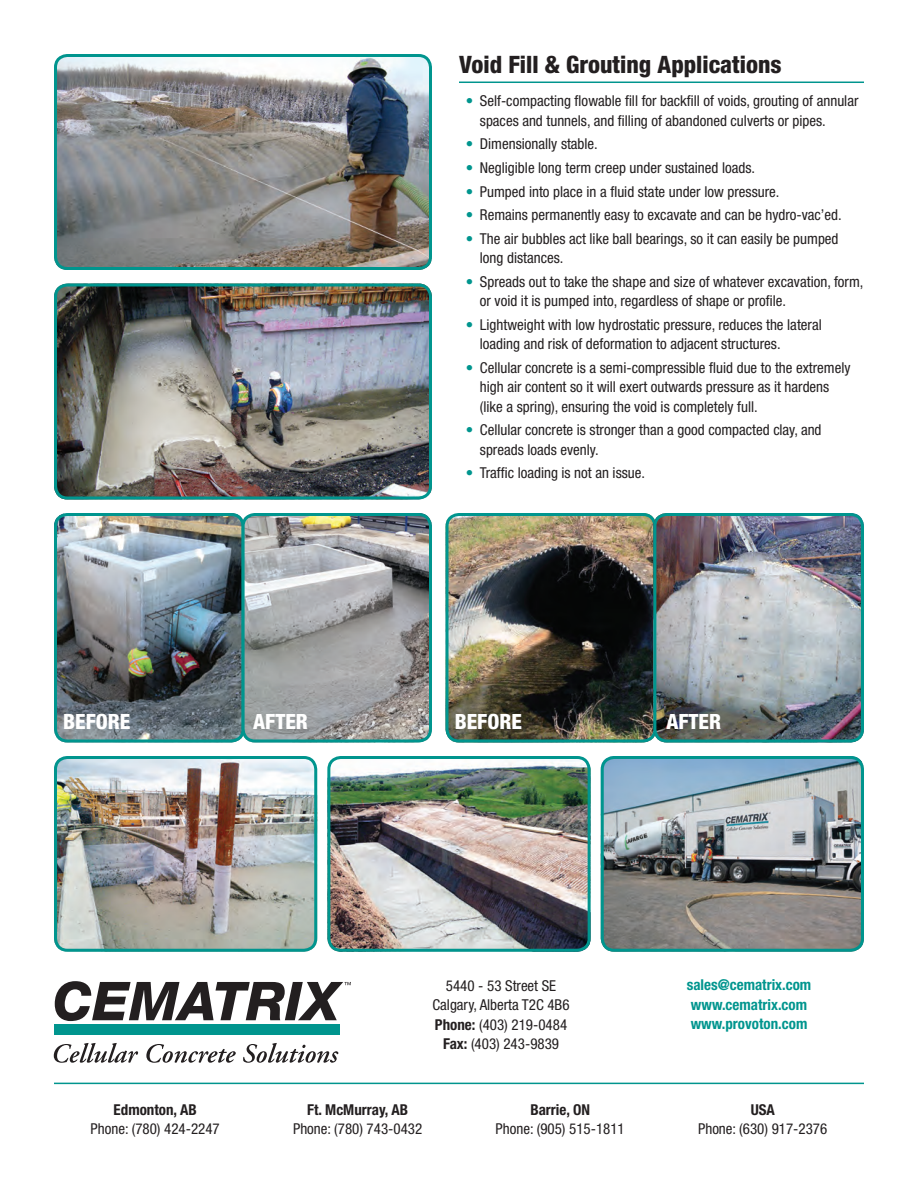
<style>
.page{position:relative;width:918px;height:1188px;background:#fff}
.page>*{position:absolute;margin:0;border:0;box-sizing:border-box;transform-origin:0 0}
.t1{font:800 condensed 24px "Helvetica Neue";color:#231f20}
.t2{font:800 condensed 21px "Helvetica Neue";color:#fff}
.t3{font:condensed 15px/19.5px "Helvetica Neue";color:#231f20}
.t4{font:700 condensed 15px/19.5px "Helvetica Neue";color:#00958e}
.t5{font:700 condensed 15px "Helvetica Neue";color:#231f20}
.s1{color:#00958e}
.s2{font-weight:700}
</style>
<div class="page">
<hr style="left:54px;top:1083px;width:810px;height:1px;background:#00958e">
<div style="left:54px;top:1025px;width:285px;height:10px;background:#00958e"></div>
<svg style="left:54px;top:1043px;width:84px;height:20px"></svg>
<svg style="left:146px;top:1044px;width:90px;height:19px"></svg>
<svg style="left:243px;top:1043px;width:95px;height:20px"></svg>
<svg style="left:55px;top:981px;width:296px;height:40px"></svg>
<img style="left:54px;top:756px;width:263px;height:193px">
<div style="left:54px;top:756px;width:263px;height:196px;border:3px solid #00958e;border-radius:12px"></div>
<img style="left:331px;top:756px;width:256px;height:192px">
<div style="left:327px;top:756px;width:264px;height:196px;border:3px solid #00958e;border-radius:12px"></div>
<img style="left:601px;top:756px;width:263px;height:194px">
<div style="left:601px;top:756px;width:263px;height:196px;border:3px solid #00958e;border-radius:12px"></div>
<hr style="left:459px;top:82px;width:405px;height:1px;background:#00958e">
<img style="left:54px;top:54px;width:378px;height:216px">
<div style="left:54px;top:54px;width:378px;height:216px;border:3px solid #00958e;border-radius:12px"></div>
<img style="left:54px;top:284px;width:378px;height:212px">
<div style="left:54px;top:284px;width:378px;height:216px;border:3px solid #00958e;border-radius:12px"></div>
<img style="left:54px;top:513px;width:189px;height:229px">
<div style="left:54px;top:513px;width:191px;height:229px;border:3px solid #00958e;border-radius:12px"></div>
<img style="left:243px;top:513px;width:189px;height:229px">
<div style="left:242px;top:513px;width:190px;height:229px;border:3px solid #00958e;border-radius:12px"></div>
<img style="left:446px;top:513px;width:207px;height:229px">
<div style="left:446px;top:513px;width:210px;height:229px;border:3px solid #00958e;border-radius:12px"></div>
<img style="left:653px;top:513px;width:211px;height:229px">
<div style="left:653px;top:513px;width:211px;height:229px;border:3px solid #00958e;border-radius:12px"></div>
<h1 class="t1" style="left:459px;top:50px;width:324px">Void Fill &amp; Grouting Applications</h1>
<p class="t3" style="left:480px;top:91px;width:380px;text-indent:-14px"><span class="s1">•</span> Self-compacting flowable fill for backfill of voids, grouting of annular spaces and tunnels, and filling of abandoned culverts or pipes.</p>
<p class="t3" style="left:466px;top:134px;width:134px"><span class="s1">•</span> Dimensionally stable.</p>
<p class="t3" style="left:466px;top:158px;width:291px"><span class="s1">•</span> Negligible long term creep under sustained loads.</p>
<p class="t3" style="left:466px;top:181px;width:315px"><span class="s1">•</span> Pumped into place in a fluid state under low pressure.</p>
<p class="t3" style="left:466px;top:205px;width:378px"><span class="s1">•</span> Remains permanently easy to excavate and can be hydro-vac’ed.</p>
<p class="t3" style="left:480px;top:229px;width:360px;text-indent:-14px"><span class="s1">•</span> The air bubbles act like ball bearings, so it can easily be pumped long distances.</p>
<p class="t3" style="left:480px;top:272px;width:385px;text-indent:-14px"><span class="s1">•</span> Spreads out to take the shape and size of whatever excavation, form, or void it is pumped into, regardless of shape or profile.</p>
<p class="t3" style="left:480px;top:315px;width:343px;text-indent:-14px"><span class="s1">•</span> Lightweight with low hydrostatic pressure, reduces the lateral loading and risk of deformation to adjacent structures.</p>
<p class="t3" style="left:480px;top:358px;width:372px;text-indent:-14px"><span class="s1">•</span> Cellular concrete is a semi-compressible fluid due to the extremely high air content so it will exert outwards pressure as it hardens (like a spring), ensuring the void is completely full.</p>
<p class="t3" style="left:480px;top:420px;width:343px;text-indent:-14px"><span class="s1">•</span> Cellular concrete is stronger than a good compacted clay, and spreads loads evenly.</p>
<p class="t3" style="left:466px;top:463px;width:181px"><span class="s1">•</span> Traffic loading is not an issue.</p>
<h2 class="t2" style="left:63px;top:709px;width:69px">BEFORE</h2>
<h2 class="t2" style="left:253px;top:709px;width:56px">AFTER</h2>
<h2 class="t2" style="left:455px;top:709px;width:69px">BEFORE</h2>
<h2 class="t2" style="left:666px;top:709px;width:56px">AFTER</h2>
<p class="t3" style="left:433px;top:975px;width:139px;text-align:center">5440 - 53 Street SE<br>Calgary, Alberta T2C 4B6<br><span class="s2">Phone:</span> (403) 219-0484<br><span class="s2">Fax:</span> (403) 243-9839</p>
<p class="t4" style="left:687px;top:975px;width:126px">sales@cematrix.com www.cematrix.com www.provoton.com</p>
<p class="t5" style="left:114px;top:1100px;width:85px">Edmonton, AB</p>
<p class="t5" style="left:307px;top:1100px;width:103px">Ft. McMurray, AB</p>
<p class="t5" style="left:530px;top:1100px;width:61px">Barrie, ON</p>
<p class="t5" style="left:751px;top:1100px;width:26px">USA</p>
<p class="t3" style="left:91px;top:1119px;width:131px">Phone: (780) 424-2247</p>
<p class="t3" style="left:293px;top:1119px;width:131px">Phone: (780) 743-0432</p>
<p class="t3" style="left:496px;top:1119px;width:131px">Phone: (905) 515-1811</p>
<p class="t3" style="left:698px;top:1119px;width:131px">Phone: (630) 917-2376</p>
</div>
